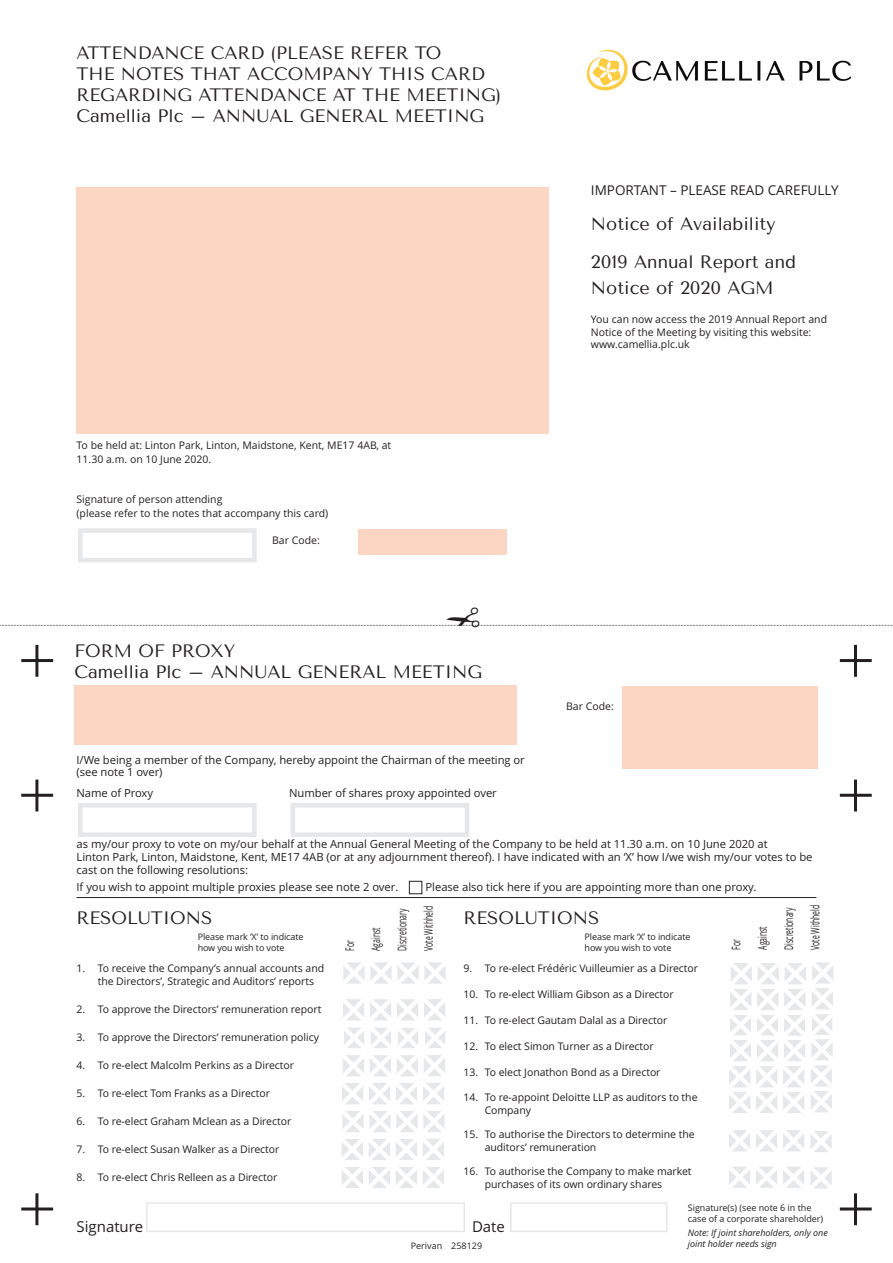
<style>
.page{position:relative;width:893px;height:1263px;background:#fff}
.page>*{position:absolute;margin:0;border:0;box-sizing:border-box;transform-origin:0 0}
.t1{font:18px/21px "Tenor Sans";color:#231f20}
.t2{font:15px "Open Sans";color:#231f20}
.t3{font:13.5px "Open Sans";color:#231f20}
.t4{font:12px "Open Sans";color:#231f20;scale:.57 1}
.t5{font:11.25px/12.8px "Open Sans";letter-spacing:-.005em;color:#231f20}
.t6{font:10.5px/12.8px "Open Sans";letter-spacing:-.005em;color:#231f20}
.t7{font:9px/10.5px "Open Sans";letter-spacing:-.01em;color:#231f20}
.t8{font:italic 9px/10.5px "Open Sans";letter-spacing:-.005em;color:#231f20}
.s1{color:#fff}
</style>
<div class="page">
<hr style="left:35px;top:645px;width:3px;height:32px;background:#231f20">
<hr style="left:21px;top:659px;width:32px;height:3px;background:#231f20">
<hr style="left:35px;top:779px;width:3px;height:32px;background:#231f20">
<hr style="left:21px;top:794px;width:32px;height:3px;background:#231f20">
<hr style="left:35px;top:1193px;width:3px;height:32px;background:#231f20">
<hr style="left:21px;top:1207px;width:32px;height:3px;background:#231f20">
<hr style="left:854px;top:645px;width:3px;height:32px;background:#231f20">
<hr style="left:840px;top:659px;width:32px;height:3px;background:#231f20">
<hr style="left:854px;top:779px;width:3px;height:32px;background:#231f20">
<hr style="left:840px;top:794px;width:32px;height:3px;background:#231f20">
<hr style="left:854px;top:1193px;width:3px;height:32px;background:#231f20">
<hr style="left:840px;top:1207px;width:32px;height:3px;background:#231f20">
<div style="left:77px;top:187px;width:472px;height:247px;background:#fdd6c3"></div>
<div style="left:74px;top:685px;width:443px;height:59px;background:#fdd6c3"></div>
<div style="left:622px;top:686px;width:196px;height:83px;background:#fdd6c3"></div>
<hr style="left:77px;top:897px;width:739px;height:1px;background:#231f20">
<svg style="left:343px;top:999px;width:21px;height:21px"></svg>
<svg style="left:370px;top:999px;width:21px;height:21px"></svg>
<svg style="left:397px;top:999px;width:21px;height:21px"></svg>
<svg style="left:344px;top:1027px;width:20px;height:21px"></svg>
<svg style="left:371px;top:1028px;width:20px;height:20px"></svg>
<svg style="left:398px;top:1028px;width:20px;height:20px"></svg>
<svg style="left:343px;top:1055px;width:21px;height:21px"></svg>
<svg style="left:370px;top:1055px;width:21px;height:21px"></svg>
<svg style="left:397px;top:1055px;width:21px;height:21px"></svg>
<svg style="left:342px;top:1083px;width:21px;height:21px"></svg>
<svg style="left:369px;top:1083px;width:21px;height:21px"></svg>
<svg style="left:396px;top:1083px;width:21px;height:21px"></svg>
<svg style="left:342px;top:1139px;width:21px;height:21px"></svg>
<svg style="left:369px;top:1139px;width:21px;height:21px"></svg>
<svg style="left:396px;top:1139px;width:21px;height:21px"></svg>
<svg style="left:344px;top:963px;width:21px;height:21px"></svg>
<svg style="left:371px;top:963px;width:21px;height:21px"></svg>
<svg style="left:398px;top:963px;width:21px;height:21px"></svg>
<svg style="left:424px;top:999px;width:21px;height:21px"></svg>
<svg style="left:425px;top:1028px;width:20px;height:20px"></svg>
<svg style="left:424px;top:1055px;width:21px;height:21px"></svg>
<svg style="left:423px;top:1083px;width:21px;height:21px"></svg>
<svg style="left:342px;top:1111px;width:103px;height:21px"></svg>
<svg style="left:423px;top:1139px;width:21px;height:21px"></svg>
<svg style="left:342px;top:1167px;width:21px;height:21px"></svg>
<svg style="left:369px;top:1167px;width:21px;height:21px"></svg>
<svg style="left:396px;top:1167px;width:21px;height:21px"></svg>
<svg style="left:423px;top:1167px;width:21px;height:21px"></svg>
<svg style="left:425px;top:962px;width:21px;height:21px"></svg>
<svg style="left:811px;top:1131px;width:21px;height:21px"></svg>
<svg style="left:729px;top:1130px;width:21px;height:21px"></svg>
<svg style="left:756px;top:1130px;width:21px;height:21px"></svg>
<svg style="left:783px;top:1130px;width:21px;height:21px"></svg>
<svg style="left:811px;top:1167px;width:21px;height:21px"></svg>
<svg style="left:729px;top:1167px;width:21px;height:21px"></svg>
<svg style="left:756px;top:1167px;width:21px;height:21px"></svg>
<svg style="left:783px;top:1167px;width:21px;height:21px"></svg>
<svg style="left:729px;top:962px;width:104px;height:151px"></svg>
<div style="left:510px;top:1202px;width:157px;height:30px;border:2px solid #e6e7e9"></div>
<div style="left:146px;top:1202px;width:319px;height:30px;border:2px solid #e6e7e9"></div>
<div style="left:78px;top:528px;width:179px;height:34px;border:4px solid #e6e7e9"></div>
<div style="left:358px;top:529px;width:149px;height:25px;background:#fdd6c3"></div>
<div style="left:78px;top:803px;width:179px;height:34px;border:4px solid #e6e7e9"></div>
<div style="left:291px;top:803px;width:178px;height:34px;border:4px solid #e6e7e9"></div>
<img style="left:587px;top:49px;width:264px;height:42px">
<svg style="left:0;top:624px;width:893px;height:2px"></svg>
<p class="t1" style="left:77px;top:42px;width:426px">ATTENDANCE CARD (PLEASE REFER TO<br>THE NOTES THAT ACCOMPANY THIS CARD<br>REGARDING ATTENDANCE AT THE MEETING)</p>
<p class="t1" style="left:77px;top:105px;width:409px">Camellia Plc – ANNUAL GENERAL MEETING</p>
<p class="t6" style="left:77px;top:440px;width:316px">To be held at: Linton Park, Linton, Maidstone, Kent, ME17 4AB, at</p>
<p class="t6" style="left:77px;top:454px;width:136px">11.30 a.m. on 10 June 2020.</p>
<p class="t6" style="left:77px;top:494px;width:253px;line-height:13.5px">Signature of person attending<br>(please refer to the notes that accompany this card)</p>
<p class="t6" style="left:272px;top:535px;width:49px">Bar Code:</p>
<p class="t1" style="left:74px;top:640px;width:162px">FORM OF PROXY</p>
<p class="t1" style="left:74px;top:661px;width:409px">Camellia Plc – ANNUAL GENERAL MEETING</p>
<p class="t5" style="left:77px;top:754px;width:450px">I/We being a member of the Company, hereby appoint the Chairman of the meeting or (see note 1 over)</p>
<p class="t5" style="left:77px;top:788px;width:78px">Name of Proxy</p>
<p class="t5" style="left:289px;top:788px;width:209px">Number of shares proxy appointed over</p>
<p class="t3" style="left:591px;top:185px;width:249px">IMPORTANT – PLEASE READ CAREFULLY</p>
<p class="t1" style="left:591px;top:214px;width:186px">Notice of Availability</p>
<p class="t1" style="left:591px;top:249px;width:207px;line-height:25.2px">2019 Annual Report and<br>Notice of 2020 AGM</p>
<p class="t6" style="left:591px;top:314px;width:238px">You can now access the 2019 Annual Report and<br>Notice of the Meeting by visiting this website: www.camellia.plc.uk</p>
<p class="t6" style="left:566px;top:701px;width:49px">Bar Code:</p>
<p class="t5" style="left:77px;top:839px;width:737px">as my/our proxy to vote on my/our behalf at the Annual General Meeting of the Company to be held at 11.30 a.m. on 10 June 2020 at<br>Linton Park, Linton, Maidstone, Kent, ME17 4AB (or at any adjournment thereof). I have indicated with an ‘X’ how I/we wish my/our votes to be cast on the following resolutions:</p>
<p class="t5" style="left:77px;top:881px;width:681px">If you wish to appoint multiple proxies please see note 2 over. <span class="s1">■</span> Please also tick here if you are appointing more than one proxy.</p>
<p class="t1" style="left:77px;top:907px;width:137px">RESOLUTIONS</p>
<p class="t7" style="left:198px;top:932px;width:107px">Please mark ‘X’ to indicate</p>
<p class="t7" style="left:198px;top:943px;width:88px">how you wish to vote</p>
<p class="t6" style="left:98px;top:963px;width:228px;text-indent:-21px">1. To receive the Company’s annual accounts and the Directors’, Strategic and Auditors’ reports</p>
<p class="t6" style="left:77px;top:1004px;width:246px">2. To approve the Directors’ remuneration report</p>
<p class="t6" style="left:77px;top:1032px;width:244px">3. To approve the Directors’ remuneration policy</p>
<p class="t6" style="left:77px;top:1060px;width:219px">4. To re-elect Malcolm Perkins as a Director</p>
<p class="t6" style="left:77px;top:1088px;width:195px">5. To re-elect Tom Franks as a Director</p>
<p class="t6" style="left:77px;top:1116px;width:216px">6. To re-elect Graham Mclean as a Director</p>
<p class="t6" style="left:77px;top:1144px;width:204px">7. To re-elect Susan Walker as a Director</p>
<p class="t6" style="left:77px;top:1172px;width:202px">8. To re-elect Chris Relleen as a Director</p>
<p class="t4" style="left:784px;top:950px;width:76px;rotate:-90deg">Discretionary</p>
<p class="t4" style="left:810px;top:950px;width:80px;rotate:-90deg">Vote Withheld</p>
<p class="t4" style="left:397px;top:951px;width:76px;rotate:-90deg">Discretionary</p>
<p class="t4" style="left:424px;top:951px;width:80px;rotate:-90deg">Vote Withheld</p>
<p class="t1" style="left:463px;top:907px;width:137px">RESOLUTIONS</p>
<p class="t7" style="left:585px;top:933px;width:107px">Please mark ‘X’ to indicate</p>
<p class="t7" style="left:585px;top:943px;width:88px">how you wish to vote</p>
<p class="t6" style="left:463px;top:963px;width:236px">9. To re-elect Frédéric Vuilleumier as a Director</p>
<p class="t6" style="left:463px;top:989px;width:212px">10. To re-elect William Gibson as a Director</p>
<p class="t6" style="left:463px;top:1015px;width:205px">11. To re-elect Gautam Dalal as a Director</p>
<p class="t6" style="left:463px;top:1041px;width:192px">12. To elect Simon Turner as a Director</p>
<p class="t6" style="left:463px;top:1067px;width:199px">13. To elect Jonathon Bond as a Director</p>
<p class="t6" style="left:485px;top:1092px;width:214px;text-indent:-21px">14. To re-appoint Deloitte LLP as auditors to the<br>Company</p>
<p class="t6" style="left:485px;top:1129px;width:212px;text-indent:-21px">15. To authorise the Directors to determine the auditors’ remuneration</p>
<p class="t6" style="left:485px;top:1166px;width:208px;text-indent:-21px">16. To authorise the Company to make market purchases of its own ordinary shares</p>
<p class="t4" style="left:758px;top:950px;width:43px;rotate:-90deg">Against</p>
<p class="t4" style="left:371px;top:951px;width:43px;rotate:-90deg">Against</p>
<p class="t4" style="left:731px;top:950px;width:20px;rotate:-90deg">For</p>
<p class="t4" style="left:345px;top:951px;width:20px;rotate:-90deg">For</p>
<p class="t2" style="left:77px;top:1221px;width:68px">Signature</p>
<p class="t2" style="left:472px;top:1221px;width:34px">Date</p>
<p class="t7" style="left:411px;top:1241px;width:73px">Perivan 258129</p>
<p class="t7" style="left:688px;top:1203px;width:137px">Signature(s) (see note 6 in the case of a corporate shareholder)</p>
<p class="t8" style="left:688px;top:1229px;width:141px">Note: If joint shareholders, only one joint holder needs sign</p>
</div>
